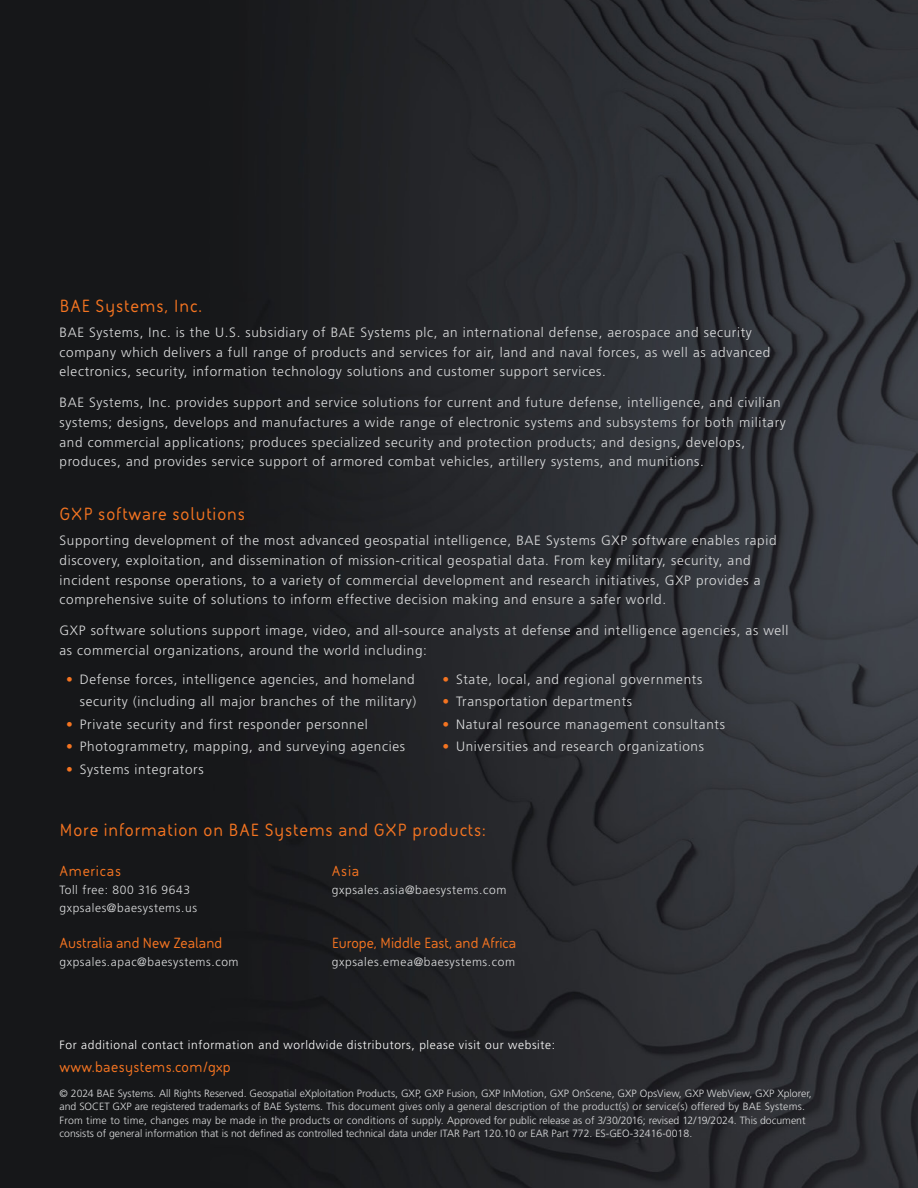
<style>
.page{position:relative;width:918px;height:1188px;background:#fff}
.page>*{position:absolute;margin:0;border:0;box-sizing:border-box;transform-origin:0 0}
.t1{font:700 18px "BAE Systems";letter-spacing:.05em;color:#f47421}
.t2{font:700 15px "BAE Systems";color:#f47421}
.t3{font:700 15px "BAE Systems";letter-spacing:.025em;color:#f47421}
.t4{font:700 15px "BAE Systems";letter-spacing:.05em;color:#f47421}
.t5{font:300 13.5px/19.6px "Frutiger LT Std";letter-spacing:.05em;color:#dcddde}
.t6{font:300 12px/18px "Frutiger LT Std";letter-spacing:.05em;color:#dcddde}
.t7{font:300 12px "Frutiger LT Std";letter-spacing:.05em;color:#fff}
.t8{font:300 10.5px/13.5px "Frutiger LT Std";color:#dcddde}
.s1{color:#f47421}
</style>
<div class="page">
<img style="left:0;top:0;width:918px;height:1188px">
<h1 class="t1" style="left:60px;top:293px;width:144px">BAE Systems, Inc.</h1>
<p class="t5" style="left:60px;top:323px;width:712px">BAE Systems, Inc. is the U.S. subsidiary of BAE Systems plc, an international defense, aerospace and security company which delivers a full range of products and services for air, land and naval forces, as well as advanced electronics, security, information technology solutions and customer support services.</p>
<p class="t5" style="left:60px;top:393px;width:728px">BAE Systems, Inc. provides support and service solutions for current and future defense, intelligence, and civilian systems; designs, develops and manufactures a wide range of electronic systems and subsystems for both military and commercial applications; produces specialized security and protection products; and designs, develops, produces, and provides service support of armored combat vehicles, artillery systems, and munitions.</p>
<h1 class="t1" style="left:60px;top:502px;width:187px">GXP software solutions</h1>
<p class="t5" style="left:60px;top:531px;width:719px">Supporting development of the most advanced geospatial intelligence, BAE Systems GXP software enables rapid discovery, exploitation, and dissemination of mission-critical geospatial data. From key military, security, and incident response operations, to a variety of commercial development and research initiatives, GXP provides a comprehensive suite of solutions to inform effective decision making and ensure a safer world.</p>
<p class="t5" style="left:60px;top:621px;width:731px">GXP software solutions support image, video, and all-source analysts at defense and intelligence agencies, as well as commercial organizations, around the world including:</p>
<p class="t5" style="left:66px;top:668px;width:351px;line-height:22.5px;text-align:right"><span class="s1">•</span> Defense forces, intelligence agencies, and homeland security (including all major branches of the military)</p>
<p class="t5" style="left:66px;top:714px;width:303px"><span class="s1">•</span> Private security and first responder personnel</p>
<p class="t5" style="left:66px;top:737px;width:340px"><span class="s1">•</span> Photogrammetry, mapping, and surveying agencies</p>
<p class="t5" style="left:66px;top:759px;width:139px"><span class="s1">•</span> Systems integrators</p>
<p class="t5" style="left:443px;top:669px;width:261px"><span class="s1">•</span> State, local, and regional governments</p>
<p class="t5" style="left:443px;top:692px;width:191px"><span class="s1">•</span> Transportation departments</p>
<p class="t5" style="left:443px;top:714px;width:284px"><span class="s1">•</span> Natural resource management consultants</p>
<p class="t5" style="left:443px;top:737px;width:263px"><span class="s1">•</span> Universities and research organizations</p>
<h1 class="t1" style="left:60px;top:817px;width:428px">More information on BAE Systems and GXP products:</h1>
<p class="t4" style="left:60px;top:861px;width:63px">Americas</p>
<p class="t6" style="left:60px;top:881px;width:139px">Toll free: 800 316 9643 gxpsales@baesystems.us</p>
<p class="t2" style="left:60px;top:933px;width:164px">Australia and New Zealand</p>
<p class="t6" style="left:60px;top:953px;width:181px">gxpsales.apac@baesystems.com</p>
<p class="t2" style="left:332px;top:861px;width:29px">Asia</p>
<p class="t6" style="left:332px;top:881px;width:176px">gxpsales.asia@baesystems.com</p>
<p class="t2" style="left:332px;top:933px;width:186px">Europe, Middle East, and Africa</p>
<p class="t6" style="left:332px;top:953px;width:185px">gxpsales.emea@baesystems.com</p>
<p class="t7" style="left:60px;top:1038px;width:497px">For additional contact information and worldwide distributors, please visit our website:</p>
<p class="t3" style="left:60px;top:1056px;width:173px">www.baesystems.com/gxp</p>
<p class="t8" style="left:60px;top:1086px;width:754px">© 2024 BAE Systems. All Rights Reserved. Geospatial eXploitation Products, GXP, GXP Fusion, GXP InMotion, GXP OnScene, GXP OpsView, GXP WebView, GXP Xplorer, and SOCET GXP are registered trademarks of BAE Systems. This document gives only a general description of the product(s) or service(s) offered by BAE Systems.<br>From time to time, changes may be made in the products or conditions of supply. Approved for public release as of 3/30/2016; revised 12/19/2024. This document consists of general information that is not defined as controlled technical data under ITAR Part 120.10 or EAR Part 772. ES-GEO-32416-0018.</p>
</div>
